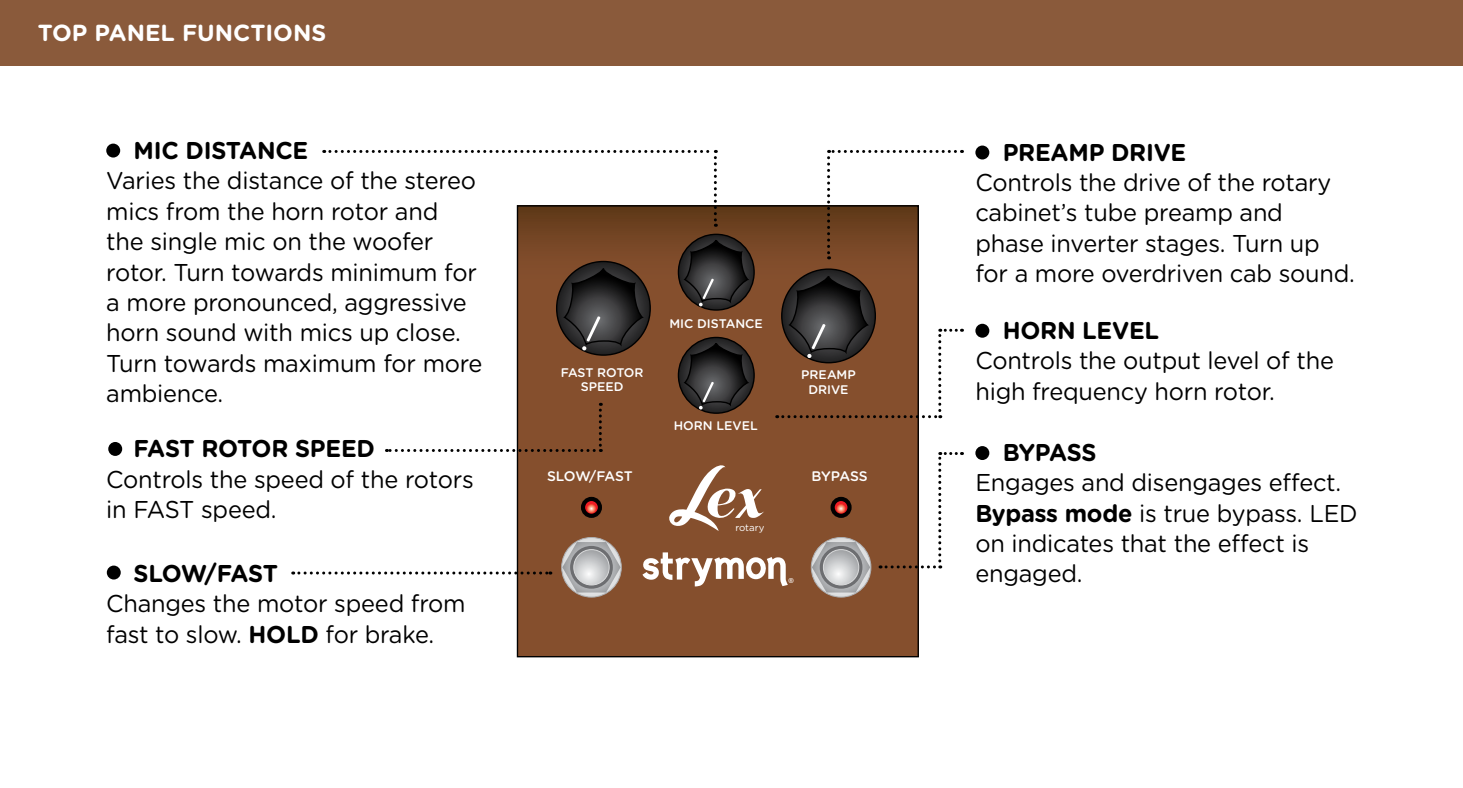
<style>
.page{position:relative;width:1463px;height:788px;background:#fff}
.page>*{position:absolute;margin:0;border:0;box-sizing:border-box;transform-origin:0 0}
.t1{font:24.3px/30.4px "Gotham Rounded";letter-spacing:-.01em;color:#000}
.t2{font:700 24.3px "Gotham Rounded";letter-spacing:-.01em;color:#000}
.t3{font:700 23.25px "Gotham Rounded";color:#fff}
.t4{font:500 13.88px "Gotham Rounded";letter-spacing:-.015em;color:#fff}
.t5{font:500 12.45px/15px "Gotham Rounded";color:#fff;text-align:center}
.t6{font:9.68px "Gotham Rounded";color:#fff}
.t7{font:500 6.9px "DIN";color:#fff}
.s1{font-weight:700}
</style>
<div class="page">
<div style="left:0;top:0;width:1462px;height:66px;background:#8a5a3b"></div>
<svg style="left:519px;top:207px;width:398px;height:448px;background:#824d2b"></svg>
<svg style="left:782px;top:269px;width:93px;height:93px"></svg>
<svg style="left:556px;top:261px;width:94px;height:94px"></svg>
<svg style="left:563px;top:268px;width:81px;height:82px;background:#353130"></svg>
<svg style="left:678px;top:337px;width:76px;height:76px"></svg>
<div style="left:678px;top:337px;width:77px;height:77px;border:1px solid #000;border-radius:50%"></div>
<svg style="left:683px;top:343px;width:66px;height:66px;background:#34302f"></svg>
<svg style="left:678px;top:234px;width:76px;height:76px"></svg>
<div style="left:678px;top:233px;width:77px;height:78px;border:1px solid #000;border-radius:50%"></div>
<svg style="left:683px;top:240px;width:66px;height:66px;background:#34302f"></svg>
<svg style="left:832px;top:499px;width:17px;height:16px"></svg>
<div style="left:830px;top:497px;width:21px;height:21px;border:4px solid #000;border-radius:50%"></div>
<svg style="left:583px;top:499px;width:17px;height:16px"></svg>
<div style="left:581px;top:497px;width:21px;height:21px;border:4px solid #000;border-radius:50%"></div>
<svg style="left:561px;top:537px;width:60px;height:60px"></svg>
<div style="left:561px;top:537px;width:60px;height:60px;border:1px solid #adafb2;border-radius:50%"></div>
<svg style="left:562px;top:542px;width:58px;height:50px;background:#a9a09c"></svg>
<svg style="left:571px;top:547px;width:40px;height:40px"></svg>
<div style="left:570px;top:546px;width:43px;height:42px;border:3px solid #6d6e71;border-radius:50%"></div>
<svg style="left:574px;top:549px;width:35px;height:36px"></svg>
<div style="left:573px;top:549px;width:36px;height:36px;border:1px solid #dadbdc;border-radius:50%"></div>
<svg style="left:811px;top:537px;width:60px;height:60px"></svg>
<div style="left:811px;top:537px;width:60px;height:60px;border:1px solid #adafb2;border-radius:50%"></div>
<svg style="left:812px;top:542px;width:58px;height:50px;background:#a9a09b"></svg>
<svg style="left:821px;top:547px;width:40px;height:40px"></svg>
<div style="left:819px;top:546px;width:43px;height:42px;border:3px solid #6d6e71;border-radius:50%"></div>
<svg style="left:823px;top:549px;width:35px;height:36px"></svg>
<div style="left:823px;top:549px;width:36px;height:36px;border:1px solid #dadbdc;border-radius:50%"></div>
<svg style="left:642px;top:552px;width:146px;height:34px"></svg>
<svg style="left:668px;top:464px;width:96px;height:67px"></svg>
<div style="left:108px;top:442px;width:14px;height:14px;background:#000;border-radius:50%"></div>
<div style="left:106px;top:144px;width:14px;height:13px;background:#000;border-radius:50%"></div>
<div style="left:975px;top:145px;width:14px;height:14px;background:#000;border-radius:50%"></div>
<div style="left:975px;top:446px;width:14px;height:14px;background:#000;border-radius:50%"></div>
<div style="left:107px;top:565px;width:14px;height:14px;background:#000;border-radius:50%"></div>
<div style="left:975px;top:324px;width:14px;height:13px;background:#000;border-radius:50%"></div>
<svg style="left:324px;top:150px;width:393px;height:77px"></svg>
<svg style="left:783px;top:276px;width:179px;height:142px"></svg>
<svg style="left:386px;top:403px;width:216px;height:49px"></svg>
<svg style="left:293px;top:571px;width:258px;height:3px"></svg>
<svg style="left:827px;top:150px;width:128px;height:109px"></svg>
<svg style="left:880px;top:452px;width:82px;height:116px"></svg>
<p class="t3" style="left:38px;top:16px;width:290px">TOP PANEL FUNCTIONS</p>
<p class="t2" style="left:134px;top:133px;width:176px">MIC DISTANCE</p>
<p class="t1" style="left:106px;top:164px;width:378px">Varies the distance of the stereo mics from the horn rotor and<br>the single mic on the woofer rotor. Turn towards minimum for a more pronounced, aggressive horn sound with mics up close.<br>Turn towards maximum for more ambience.</p>
<p class="t2" style="left:134px;top:431px;width:243px">FAST ROTOR SPEED</p>
<p class="t1" style="left:106px;top:463px;width:369px">Controls the speed of the rotors in FAST speed.</p>
<p class="t5" style="left:561px;top:365px;width:84px;line-height:13.9px">FAST ROTOR<br>SPEED</p>
<p class="t5" style="left:669px;top:315px;width:95px">MIC DISTANCE</p>
<p class="t5" style="left:674px;top:417px;width:86px">HORN LEVEL</p>
<p class="t5" style="left:801px;top:367px;width:56px">PREAMP<br>DRIVE</p>
<p class="t4" style="left:547px;top:466px;width:87px">SLOW/FAST</p>
<p class="t4" style="left:811px;top:466px;width:57px">BYPASS</p>
<p class="t6" style="left:735px;top:521px;width:31px">rotary</p>
<p class="t2" style="left:1002px;top:134px;width:185px">PREAMP DRIVE</p>
<p class="t1" style="left:975px;top:166px;width:381px">Controls the drive of the rotary cabinet’s tube preamp and phase inverter stages. Turn up for a more overdriven cab sound.</p>
<p class="t2" style="left:1002px;top:312px;width:158px">HORN LEVEL</p>
<p class="t1" style="left:975px;top:344px;width:360px">Controls the output level of the high frequency horn rotor.</p>
<p class="t2" style="left:1002px;top:434px;width:95px">BYPASS</p>
<p class="t1" style="left:975px;top:466px;width:384px">Engages and disengages effect.<br><span class="s1">Bypass mode</span> is true bypass. LED on indicates that the effect is</p>
<p class="t2" style="left:134px;top:555px;width:146px">SLOW/FAST</p>
<p class="t1" style="left:975px;top:557px;width:109px">engaged.</p>
<p class="t1" style="left:106px;top:587px;width:361px">Changes the motor speed from fast to slow. <span class="s1">HOLD</span> for brake.</p>
<p class="t7" style="left:788px;top:575px;width:7px">®</p>
</div>
